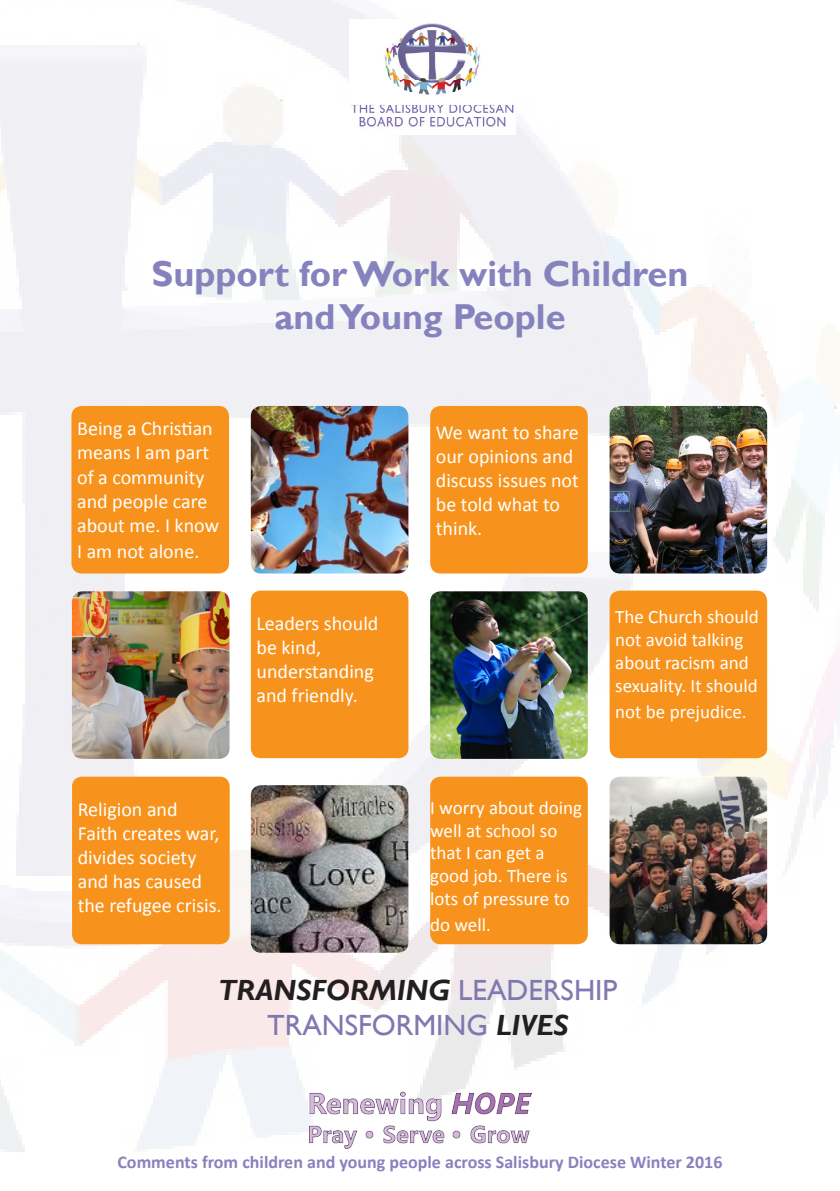
<style>
.page{position:relative;width:840px;height:1191px;background:#fff}
.page>*{position:absolute;margin:0;border:0;box-sizing:border-box;transform-origin:0 0}
.t1{font:700 36px/43.2px "Gill Sans";color:#8682be;text-align:center}
.t2{font:italic 700 29.2px "Gill Sans";color:#231f20}
.t3{font:29.2px "Gill Sans";color:#8178b1}
.t4{font:20px/24px "Calibri";color:#fff}
.t5{font:19px/22.8px "Calibri";color:#fff}
.t6{font:700 18px "Calibri";color:#8981bd}
.s1{font-weight:400;font-style:normal;color:#8178b1}
.s2{font-weight:700;font-style:italic;color:#231f20}
</style>
<div class="page">
<img style="left:0;top:0;width:839px;height:1152px">
<img style="left:349px;top:20px;width:166px;height:114px">
<div style="left:251px;top:590px;width:157px;height:168px;background:#f7931d;border-radius:10px"></div>
<div style="left:71px;top:406px;width:158px;height:167px;background:#f7931d;border-radius:10px"></div>
<div style="left:430px;top:406px;width:157px;height:167px;background:#f7931d;border-radius:10px"></div>
<img style="left:251px;top:406px;width:157px;height:167px">
<div style="left:609px;top:590px;width:157px;height:168px;background:#f7931d;border-radius:10px"></div>
<img style="left:430px;top:591px;width:157px;height:168px">
<img style="left:72px;top:591px;width:157px;height:168px">
<img style="left:609px;top:406px;width:157px;height:167px">
<img style="left:307px;top:1088px;width:224px;height:60px">
<div style="left:72px;top:776px;width:157px;height:168px;background:#f7931d;border-radius:10px"></div>
<div style="left:430px;top:776px;width:157px;height:168px;background:#f7931d;border-radius:10px"></div>
<img style="left:251px;top:785px;width:157px;height:167px">
<img style="left:609px;top:776px;width:157px;height:168px">
<p class="t1" style="left:151px;top:253px;width:538px">Support for Work with Children and Young People</p>
<p class="t4" style="left:77px;top:417px;width:143px">Being a Christian means I am part of a community and people care about me. I know</p>
<p class="t4" style="left:77px;top:539px;width:124px">I am not alone.</p>
<p class="t4" style="left:256px;top:611px;width:123px">Leaders should be kind, understanding and friendly.</p>
<p class="t4" style="left:435px;top:420px;width:144px">We want to share our opinions and discuss issues not be told what to think.</p>
<p class="t4" style="left:78px;top:797px;width:145px">Religion and<br>Faith creates war, divides society and has caused the refugee crisis.</p>
<p class="t5" style="left:430px;top:796px;width:153px">I worry about doing well at school so that I can get a good job. There is lots of pressure to</p>
<p class="t5" style="left:430px;top:913px;width:62px">do well.</p>
<p class="t5" style="left:615px;top:605px;width:145px">The Church should not avoid talking about racism and sexuality. It should</p>
<p class="t5" style="left:615px;top:700px;width:133px">not be prejudice.</p>
<p class="t2" style="left:218px;top:973px;width:400px">TRANSFORMING <span class="s1">LEADERSHIP</span></p>
<p class="t3" style="left:267px;top:1008px;width:303px">TRANSFORMING <span class="s2">LIVES</span></p>
<p class="t6" style="left:117px;top:1150px;width:606px">Comments from children and young people across Salisbury Diocese Winter 2016</p>
</div>
